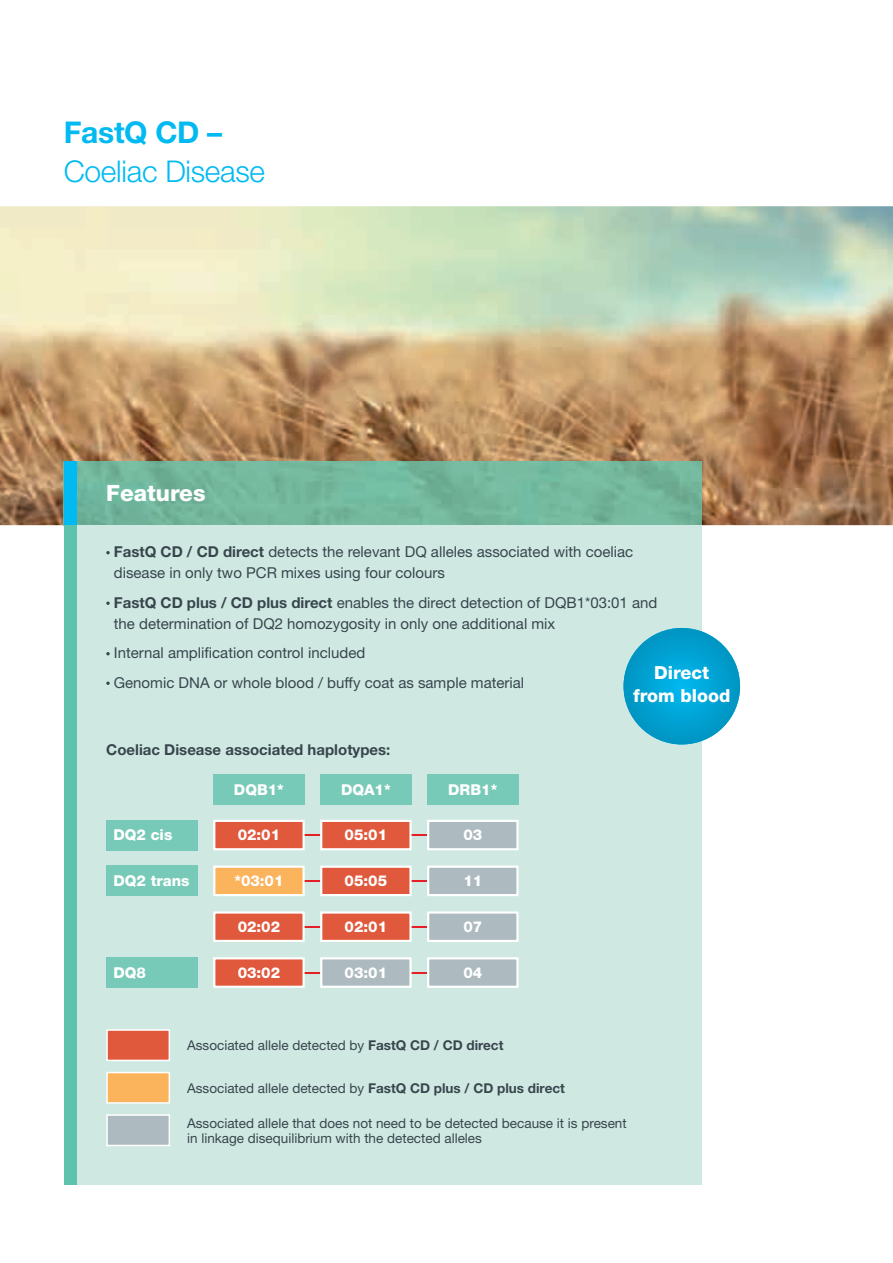
<style>
.page{position:relative;width:893px;height:1263px;background:#fff}
.page>*{position:absolute;margin:0;border:0;box-sizing:border-box;transform-origin:0 0}
.t1{font:300 30px "Helvetica Neue LT Std";letter-spacing:-.01em;color:#00baf1}
.t2{font:700 30px "Helvetica Neue LT Std";letter-spacing:-.01em;color:#00baf1}
.t3{font:800 22.5px "Helvetica Neue LT Std";color:#fff}
.t4{font:800 18px/22.5px "Helvetica Neue LT Std";color:#fff;text-align:center}
.t5{font:15px/21px "Helvetica Neue LT Std";color:#38454d}
.t6{font:800 15px "Helvetica Neue LT Std";color:#fff}
.t7{font:700 15px "Helvetica Neue LT Std";color:#38454d}
.t8{font:13.5px/15px "Helvetica Neue LT Std";color:#38454d}
.s1{font-weight:700}
</style>
<div class="page">
<img style="left:0;top:206px;width:893px;height:319px">
<img style="left:77px;top:461px;width:625px;height:64px">
<div style="left:64px;top:461px;width:13px;height:64px;background:#00baf1"></div>
<div style="left:64px;top:525px;width:638px;height:659px;background:#cfe9e2"></div>
<svg style="left:106px;top:551px;width:4px;height:3px"></svg>
<svg style="left:106px;top:601px;width:4px;height:4px"></svg>
<svg style="left:106px;top:652px;width:4px;height:3px"></svg>
<svg style="left:106px;top:681px;width:4px;height:4px"></svg>
<div style="left:64px;top:525px;width:13px;height:659px;background:#5dc3ad"></div>
<div style="left:106px;top:820px;width:92px;height:30px;background:#77cab8"></div>
<div style="left:427px;top:774px;width:92px;height:30px;background:#77cab8"></div>
<div style="left:320px;top:774px;width:92px;height:30px;background:#77cab8"></div>
<div style="left:213px;top:774px;width:92px;height:30px;background:#77cab8"></div>
<svg style="left:213px;top:820px;width:306px;height:30px;background:#d6978a"></svg>
<svg style="left:213px;top:866px;width:306px;height:30px;background:#ddae92"></svg>
<svg style="left:213px;top:911px;width:306px;height:31px;background:#d79a8d"></svg>
<svg style="left:213px;top:957px;width:306px;height:31px;background:#cab2ad"></svg>
<div style="left:106px;top:866px;width:92px;height:30px;background:#77cab8"></div>
<div style="left:106px;top:957px;width:92px;height:31px;background:#77cab8"></div>
<svg style="left:106px;top:1029px;width:64px;height:32px;background:#e47058"></svg>
<svg style="left:106px;top:1072px;width:64px;height:32px;background:#fabd72"></svg>
<svg style="left:106px;top:1114px;width:64px;height:32px;background:#b7c4c8"></svg>
<svg style="left:623px;top:628px;width:117px;height:116px"></svg>
<h1 class="t2" style="left:64px;top:113px;width:160px">FastQ CD –</h1>
<h1 class="t1" style="left:64px;top:153px;width:203px">Coeliac Disease</h1>
<h2 class="t3" style="left:106px;top:480px;width:101px">Features</h2>
<p class="t5" style="left:114px;top:541px;width:521px"><span class="s1">FastQ CD / CD direct</span> detects the relevant DQ alleles associated with coeliac disease in only two PCR mixes using four colours</p>
<p class="t5" style="left:114px;top:592px;width:545px"><span class="s1">FastQ CD plus / CD plus direct</span> enables the direct detection of DQB1*03:01 and the determination of DQ2 homozygosity in only one additional mix</p>
<p class="t5" style="left:114px;top:638px;width:412px;line-height:29.5px">Internal amplification control included<br>Genomic DNA or whole blood / buffy coat as sample material</p>
<p class="t4" style="left:633px;top:661px;width:99px">Direct from blood</p>
<p class="t7" style="left:106px;top:741px;width:286px">Coeliac Disease associated haplotypes:</p>
<p class="t6" style="left:113px;top:826px;width:60px">DQ2 cis</p>
<p class="t6" style="left:113px;top:872px;width:78px">DQ2 trans</p>
<p class="t6" style="left:113px;top:964px;width:34px">DQ8</p>
<p class="t6" style="left:234px;top:780px;width:51px">DQB1*</p>
<p class="t6" style="left:341px;top:780px;width:51px">DQA1*</p>
<p class="t6" style="left:448px;top:780px;width:51px">DRB1*</p>
<p class="t6" style="left:238px;top:826px;width:44px">02:01</p>
<p class="t6" style="left:345px;top:826px;width:44px">05:01</p>
<p class="t6" style="left:463px;top:826px;width:20px">03</p>
<p class="t6" style="left:234px;top:872px;width:51px">*03:01</p>
<p class="t6" style="left:345px;top:872px;width:44px">05:05</p>
<p class="t6" style="left:463px;top:872px;width:20px">11</p>
<p class="t6" style="left:238px;top:918px;width:44px">02:02</p>
<p class="t6" style="left:345px;top:918px;width:44px">02:01</p>
<p class="t6" style="left:463px;top:918px;width:20px">07</p>
<p class="t6" style="left:238px;top:964px;width:44px">03:02</p>
<p class="t6" style="left:345px;top:964px;width:44px">03:01</p>
<p class="t6" style="left:463px;top:964px;width:20px">04</p>
<p class="t8" style="left:187px;top:1037px;width:318px">Associated allele detected by <span class="s1">FastQ CD / CD direct</span></p>
<p class="t8" style="left:187px;top:1080px;width:379px">Associated allele detected by <span class="s1">FastQ CD plus / CD plus direct</span></p>
<p class="t8" style="left:187px;top:1115px;width:441px">Associated allele that does not need to be detected because it is present in linkage disequilibrium with the detected alleles</p>
</div>
